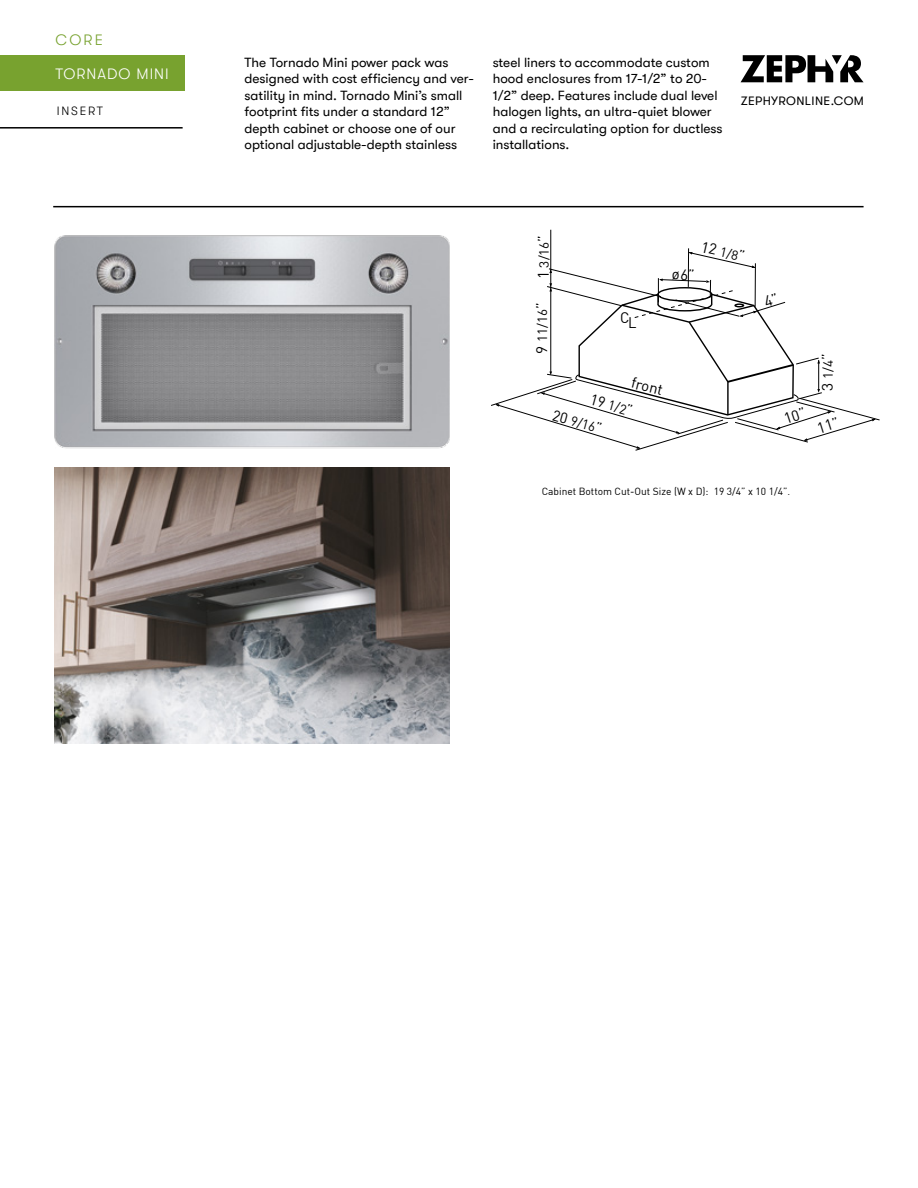
<style>
.page{position:relative;width:918px;height:1188px;background:#fff}
.page>*{position:absolute;margin:0;border:0;box-sizing:border-box;transform-origin:0 0}
.t1{font:15px "DIN";color:#000}
.t2{font:300 15px "GT Walsheim Pro";letter-spacing:.07em;color:#fff}
.t3{font:300 15px "GT Walsheim Pro";color:#78a22f}
.t4{font:13.5px/16.5px "GT Walsheim Pro";color:#000}
.t5{font:13.5px "DIN";color:#000}
.t6{font:13.2px "DIN";color:#000}
.t7{font:12.3px "GT Walsheim Pro";letter-spacing:.03em;color:#000}
.t8{font:300 12px "GT Walsheim Pro";letter-spacing:.15em;color:#000}
.t9{font:10.2px "DIN";color:#000}
.s1{font-size:15px}
.s2{font-size:13.5px}
.s3{font-size:13.2px}
</style>
<div class="page">
<svg style="left:741px;top:55px;width:123px;height:27px"></svg>
<div style="left:0;top:55px;width:185px;height:36px;background:#78a22f"></div>
<hr style="left:0;top:127px;width:183px;height:2px;background:#000">
<hr style="left:551px;top:230px;width:1px;height:142px;background:#000">
<hr style="left:688px;top:248px;width:1px;height:39px;background:#000">
<hr style="left:53px;top:206px;width:811px;height:1px;background:#000">
<img style="left:55px;top:235px;width:395px;height:214px">
<img style="left:55px;top:467px;width:395px;height:276px">
<svg style="left:491px;top:252px;width:389px;height:199px"></svg>
<p class="t3" style="left:56px;top:32px;width:49px">CORE</p>
<p class="t2" style="left:56px;top:65px;width:115px">TORNADO MINI</p>
<p class="t8" style="left:57px;top:105px;width:48px">INSERT</p>
<p class="t4" style="left:245px;top:54px;width:231px">The Tornado Mini power pack was designed with cost efficiency and ver&shy;satility in mind. Tornado Mini’s small footprint fits under a standard 12” depth cabinet or choose one of our optional adjustable-depth stainless</p>
<p class="t4" style="left:493px;top:54px;width:232px">steel liners to accommodate custom hood enclosures from 17-1/2” to 20- 1/2” deep. Features include dual level halogen lights, an ultra-quiet blower and a recirculating option for ductless installations.</p>
<p class="t7" style="left:741px;top:94px;width:125px">ZEPHYRONLINE.COM</p>
<p class="t6" style="left:536px;top:279px;width:46px;rotate:-90deg"><span class="s1">1</span> 3/16<span class="s1">”</span></p>
<p class="t6" style="left:534px;top:354px;width:53px;rotate:-90deg"><span class="s1">9</span> 11/16<span class="s1">”</span></p>
<p class="t1" style="left:620px;top:311px;width:18px">CL</p>
<p class="t1" style="left:634px;top:373px;width:33px;rotate:14deg">front</p>
<p class="t1" style="left:593px;top:390px;width:45px;rotate:16deg">19 <span class="s2">1/2</span>”</p>
<p class="t5" style="left:555px;top:407px;width:52px;rotate:16deg"><span class="s1">20</span> 9/16<span class="s1">”</span></p>
<p class="t1" style="left:704px;top:237px;width:46px;rotate:13deg">12 <span class="s3">1/8</span>”</p>
<p class="t9" style="left:542px;top:485px;width:250px">Cabinet Bottom Cut-Out Size (W x D): 19 3/4” x 10 1/4”.</p>
<p class="t6" style="left:820px;top:391px;width:39px;rotate:-90deg"><span class="s1">3</span> 1/4<span class="s1">”</span></p>
</div>
